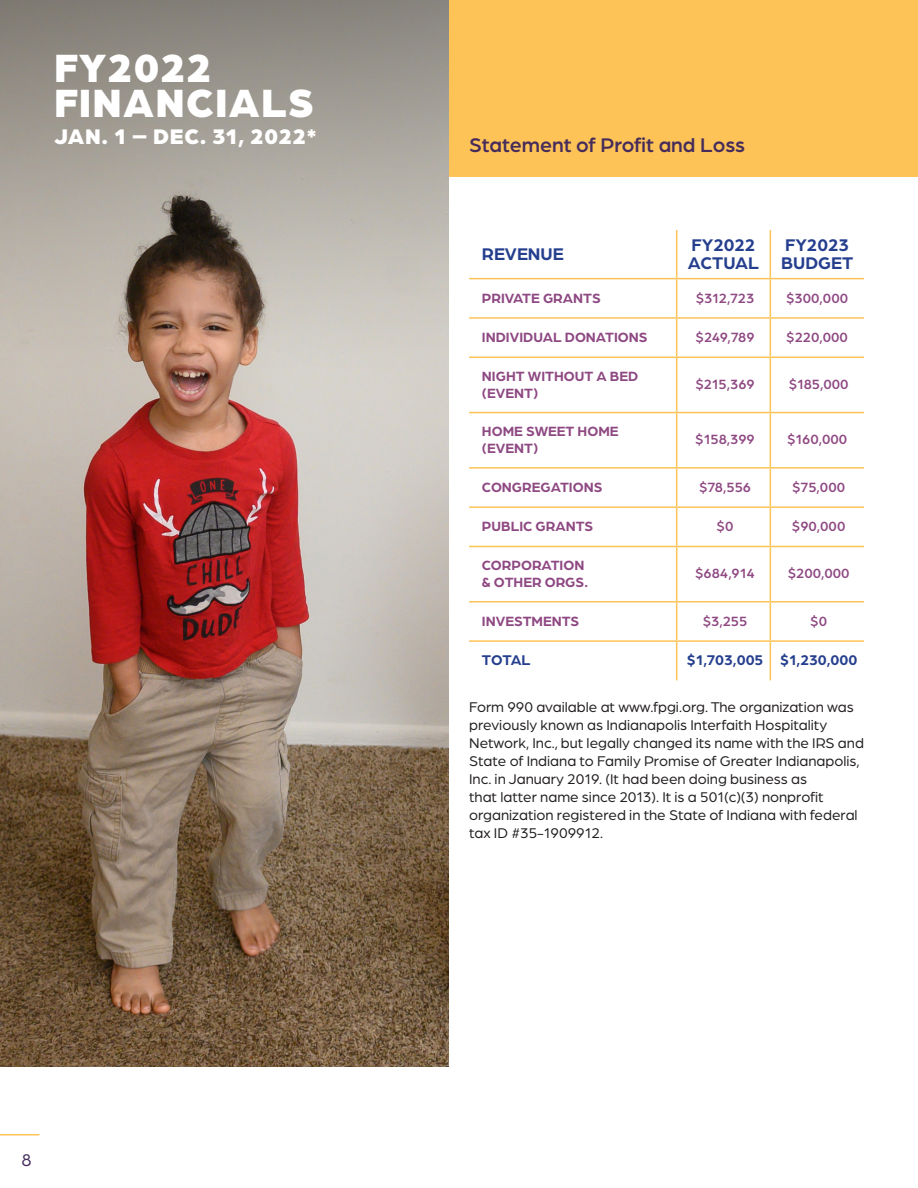
<style>
.page{position:relative;width:918px;height:1188px;background:#fff}
.page>*{position:absolute;margin:0;border:0;box-sizing:border-box;transform-origin:0 0}
.t1{font:900 42px/34.5px "Arboria";letter-spacing:.03em;color:#fff}
.t2{font:900 22.5px "Arboria";letter-spacing:.03em;color:#fff}
.t3{font:500 21px "Arboria";color:#452c5b}
.t4{font:700 18px/17.2px "Arboria";color:#253f8e}
.t5{font:18px "Arboria";color:#452c5b}
.t6{font:15px/18px "Arboria";color:#231f20}
.t7{font:700 15px "Arboria";color:#253f8e}
.t8{font:700 14.25px/17.1px "Arboria";color:#8e4882}
.t9{font:500 14.25px "Arboria";color:#8e4882}
</style>
<div class="page">
<hr style="left:0;top:1134px;width:39px;height:2px;background:#fec357">
<hr style="left:676px;top:230px;width:1px;height:48px;background:#fec357">
<hr style="left:770px;top:230px;width:1px;height:48px;background:#fec357">
<hr style="left:469px;top:278px;width:208px;height:1px;background:#fec357">
<hr style="left:677px;top:278px;width:93px;height:1px;background:#fec357">
<hr style="left:676px;top:279px;width:1px;height:38px;background:#fec357">
<hr style="left:770px;top:278px;width:94px;height:1px;background:#fec357">
<hr style="left:770px;top:279px;width:1px;height:38px;background:#fec357">
<hr style="left:469px;top:317px;width:208px;height:2px;background:#fec357">
<hr style="left:677px;top:317px;width:93px;height:2px;background:#fec357">
<hr style="left:676px;top:319px;width:1px;height:38px;background:#fec357">
<hr style="left:770px;top:317px;width:94px;height:2px;background:#fec357">
<hr style="left:770px;top:319px;width:1px;height:38px;background:#fec357">
<hr style="left:469px;top:357px;width:208px;height:1px;background:#fec357">
<hr style="left:677px;top:357px;width:93px;height:1px;background:#fec357">
<hr style="left:676px;top:358px;width:1px;height:54px;background:#fec357">
<hr style="left:770px;top:357px;width:94px;height:1px;background:#fec357">
<hr style="left:770px;top:358px;width:1px;height:54px;background:#fec357">
<hr style="left:469px;top:412px;width:208px;height:1px;background:#fec357">
<hr style="left:677px;top:412px;width:93px;height:1px;background:#fec357">
<hr style="left:676px;top:413px;width:1px;height:54px;background:#fec357">
<hr style="left:770px;top:412px;width:94px;height:1px;background:#fec357">
<hr style="left:770px;top:413px;width:1px;height:54px;background:#fec357">
<hr style="left:469px;top:467px;width:208px;height:2px;background:#fec357">
<hr style="left:677px;top:467px;width:93px;height:2px;background:#fec357">
<hr style="left:676px;top:469px;width:1px;height:37px;background:#fec357">
<hr style="left:770px;top:467px;width:94px;height:2px;background:#fec357">
<hr style="left:770px;top:469px;width:1px;height:37px;background:#fec357">
<hr style="left:469px;top:506px;width:208px;height:2px;background:#fec357">
<hr style="left:677px;top:506px;width:93px;height:2px;background:#fec357">
<hr style="left:676px;top:508px;width:1px;height:38px;background:#fec357">
<hr style="left:770px;top:506px;width:94px;height:2px;background:#fec357">
<hr style="left:770px;top:508px;width:1px;height:38px;background:#fec357">
<hr style="left:469px;top:546px;width:208px;height:1px;background:#fec357">
<hr style="left:677px;top:546px;width:93px;height:1px;background:#fec357">
<hr style="left:676px;top:547px;width:1px;height:54px;background:#fec357">
<hr style="left:770px;top:546px;width:94px;height:1px;background:#fec357">
<hr style="left:770px;top:547px;width:1px;height:54px;background:#fec357">
<hr style="left:469px;top:601px;width:208px;height:2px;background:#fec357">
<hr style="left:677px;top:601px;width:93px;height:2px;background:#fec357">
<hr style="left:676px;top:603px;width:1px;height:37px;background:#fec357">
<hr style="left:770px;top:601px;width:94px;height:2px;background:#fec357">
<hr style="left:770px;top:603px;width:1px;height:37px;background:#fec357">
<hr style="left:469px;top:640px;width:208px;height:2px;background:#fec357">
<hr style="left:677px;top:640px;width:93px;height:2px;background:#fec357">
<hr style="left:676px;top:642px;width:1px;height:38px;background:#fec357">
<hr style="left:770px;top:640px;width:94px;height:2px;background:#fec357">
<hr style="left:770px;top:642px;width:1px;height:38px;background:#fec357">
<div style="left:0;top:0;width:918px;height:176px;background:#fec357"></div>
<img style="left:0;top:0;width:449px;height:1066px">
<h1 class="t1" style="left:54px;top:48px;width:262px">FY2022<br>FINANCIALS</h1>
<h2 class="t2" style="left:54px;top:120px;width:264px">JAN. 1 – DEC. 31, 2022*</h2>
<p class="t5" style="left:22px;top:1149px;width:12px">8</p>
<h3 class="t3" style="left:469px;top:131px;width:278px">Statement of Profit and Loss</h3>
<p class="t4" style="left:482px;top:244px;width:83px">REVENUE</p>
<p class="t4" style="left:688px;top:236px;width:73px">FY2022<br>ACTUAL</p>
<p class="t4" style="left:781px;top:236px;width:74px">FY2023<br>BUDGET</p>
<p class="t8" style="left:482px;top:288px;width:120px">PRIVATE GRANTS</p>
<p class="t9" style="left:696px;top:288px;width:60px">$312,723</p>
<p class="t9" style="left:786px;top:288px;width:63px">$300,000</p>
<p class="t8" style="left:482px;top:328px;width:167px">INDIVIDUAL DONATIONS</p>
<p class="t9" style="left:696px;top:327px;width:60px">$249,789</p>
<p class="t9" style="left:786px;top:327px;width:63px">$220,000</p>
<p class="t8" style="left:482px;top:366px;width:158px">NIGHT WITHOUT A BED (EVENT)</p>
<p class="t9" style="left:696px;top:375px;width:61px">$215,369</p>
<p class="t9" style="left:789px;top:375px;width:62px">$185,000</p>
<p class="t8" style="left:482px;top:422px;width:138px">HOME SWEET HOME (EVENT)</p>
<p class="t9" style="left:695px;top:430px;width:61px">$158,399</p>
<p class="t9" style="left:787px;top:430px;width:62px">$160,000</p>
<p class="t8" style="left:482px;top:478px;width:122px">CONGREGATIONS</p>
<p class="t9" style="left:699px;top:477px;width:53px">$78,556</p>
<p class="t9" style="left:792px;top:477px;width:54px">$75,000</p>
<p class="t8" style="left:482px;top:517px;width:113px">PUBLIC GRANTS</p>
<p class="t9" style="left:717px;top:517px;width:18px">$0</p>
<p class="t9" style="left:792px;top:517px;width:55px">$90,000</p>
<p class="t8" style="left:482px;top:556px;width:108px">CORPORATION &amp; OTHER ORGS.</p>
<p class="t9" style="left:695px;top:564px;width:61px">$684,914</p>
<p class="t9" style="left:788px;top:564px;width:63px">$200,000</p>
<p class="t8" style="left:482px;top:612px;width:99px">INVESTMENTS</p>
<p class="t9" style="left:703px;top:611px;width:46px">$3,255</p>
<p class="t9" style="left:810px;top:611px;width:18px">$0</p>
<p class="t7" style="left:482px;top:650px;width:50px">TOTAL</p>
<p class="t7" style="left:687px;top:650px;width:172px">$1,703,005 $1,230,000</p>
<p class="t6" style="left:469px;top:698px;width:396px">Form 990 available at www.fpgi.org. The organization was previously known as Indianapolis Interfaith Hospitality Network, Inc., but legally changed its name with the IRS and State of Indiana to Family Promise of Greater Indianapolis, Inc. in January 2019. (It had been doing business as<br>that latter name since 2013). It is a 501(c)(3) nonprofit organization registered in the State of Indiana with federal tax ID #35-1909912.</p>
</div>
